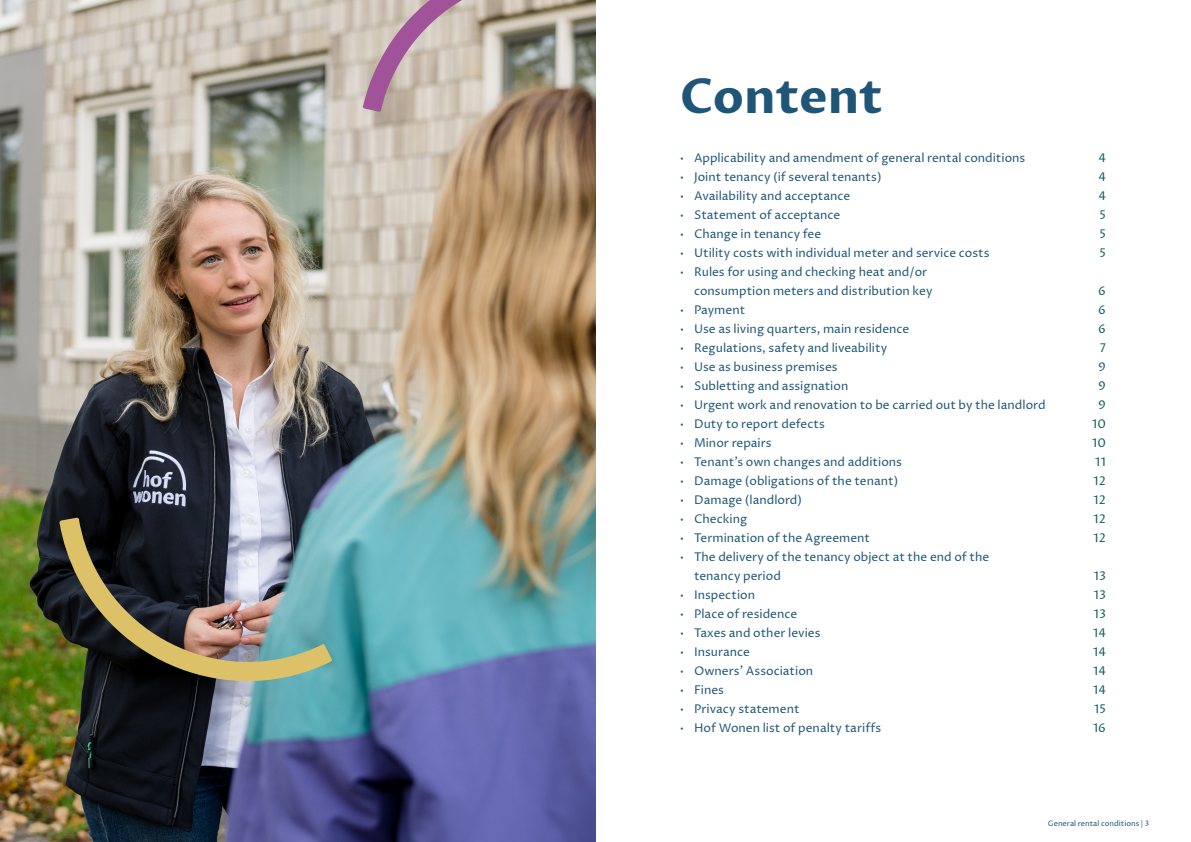
<style>
.page{position:relative;width:1191px;height:842px;background:#fff}
.page>*{position:absolute;margin:0;border:0;box-sizing:border-box;transform-origin:0 0}
.Titel__kleiner{font:700 48px "Proza Libre";letter-spacing:-.005em;color:#1f5678}
.Inleiding_hoofdstuk{font:12px/19px "Proza Libre";color:#1f5678}
.Inleiding_hoofdstuk-2{font:12px "Proza Libre";color:#0f595e}
.t1{font:7.5px "Proza Libre";color:#1f5678}
</style>
<div class="page">
<img style="left:0;top:0;width:595px;height:842px">
<img style="left:59px;top:518px;width:273px;height:189px">
<svg style="left:363px;top:0;width:233px;height:112px;background:#b1a29c"></svg>
<p class="Titel__kleiner" style="left:680px;top:66px;width:205px">Content</p>
<p class="Inleiding_hoofdstuk" style="left:680px;top:148px;width:347px">• Applicability and amendment of general rental conditions</p>
<p class="Inleiding_hoofdstuk-2" style="left:1098px;top:150px;width:9px">4</p>
<p class="Inleiding_hoofdstuk" style="left:680px;top:167px;width:203px">• Joint tenancy (if several tenants)</p>
<p class="Inleiding_hoofdstuk-2" style="left:1098px;top:169px;width:9px">4</p>
<p class="Inleiding_hoofdstuk" style="left:680px;top:186px;width:172px">• Availability and acceptance</p>
<p class="Inleiding_hoofdstuk-2" style="left:1098px;top:188px;width:9px">4</p>
<p class="Inleiding_hoofdstuk" style="left:680px;top:205px;width:162px">• Statement of acceptance</p>
<p class="Inleiding_hoofdstuk-2" style="left:1099px;top:207px;width:8px">5</p>
<p class="Inleiding_hoofdstuk" style="left:680px;top:224px;width:143px">• Change in tenancy fee</p>
<p class="Inleiding_hoofdstuk-2" style="left:1099px;top:226px;width:8px">5</p>
<p class="Inleiding_hoofdstuk" style="left:680px;top:243px;width:311px">• Utility costs with individual meter and service costs</p>
<p class="Inleiding_hoofdstuk-2" style="left:1099px;top:245px;width:8px">5</p>
<p class="Inleiding_hoofdstuk" style="left:694px;top:262px;width:240px;text-indent:-14px">• Rules for using and checking heat and/or consumption meters and distribution key</p>
<p class="Inleiding_hoofdstuk-2" style="left:1098px;top:283px;width:9px">6</p>
<p class="Inleiding_hoofdstuk" style="left:680px;top:300px;width:67px">• Payment</p>
<p class="Inleiding_hoofdstuk-2" style="left:1098px;top:302px;width:9px">6</p>
<p class="Inleiding_hoofdstuk" style="left:680px;top:319px;width:231px">• Use as living quarters, main residence</p>
<p class="Inleiding_hoofdstuk-2" style="left:1098px;top:321px;width:9px">6</p>
<p class="Inleiding_hoofdstuk" style="left:680px;top:338px;width:209px">• Regulations, safety and liveability</p>
<p class="Inleiding_hoofdstuk-2" style="left:1099px;top:340px;width:8px">7</p>
<p class="Inleiding_hoofdstuk" style="left:680px;top:357px;width:159px">• Use as business premises</p>
<p class="Inleiding_hoofdstuk" style="left:1098px;top:357px;width:9px">9</p>
<p class="Inleiding_hoofdstuk" style="left:680px;top:376px;width:170px">• Subletting and assignation</p>
<p class="Inleiding_hoofdstuk-2" style="left:1098px;top:378px;width:9px">9</p>
<p class="Inleiding_hoofdstuk" style="left:680px;top:395px;width:367px">• Urgent work and renovation to be carried out by the landlord</p>
<p class="Inleiding_hoofdstuk-2" style="left:1098px;top:397px;width:9px">9</p>
<p class="Inleiding_hoofdstuk" style="left:680px;top:414px;width:147px">• Duty to report defects</p>
<p class="Inleiding_hoofdstuk-2" style="left:1091px;top:416px;width:16px">10</p>
<p class="Inleiding_hoofdstuk" style="left:680px;top:433px;width:93px">• Minor repairs</p>
<p class="Inleiding_hoofdstuk-2" style="left:1091px;top:435px;width:16px">10</p>
<p class="Inleiding_hoofdstuk" style="left:680px;top:452px;width:224px">• Tenant’s own changes and additions</p>
<p class="Inleiding_hoofdstuk-2" style="left:1095px;top:454px;width:13px">11</p>
<p class="Inleiding_hoofdstuk" style="left:680px;top:471px;width:220px">• Damage (obligations of the tenant)</p>
<p class="Inleiding_hoofdstuk-2" style="left:1093px;top:473px;width:14px">12</p>
<p class="Inleiding_hoofdstuk" style="left:680px;top:490px;width:124px">• Damage (landlord)</p>
<p class="Inleiding_hoofdstuk-2" style="left:1093px;top:492px;width:14px">12</p>
<p class="Inleiding_hoofdstuk" style="left:680px;top:509px;width:69px">• Checking</p>
<p class="Inleiding_hoofdstuk-2" style="left:1093px;top:511px;width:14px">12</p>
<p class="Inleiding_hoofdstuk" style="left:680px;top:528px;width:192px">• Termination of the Agreement</p>
<p class="Inleiding_hoofdstuk-2" style="left:1093px;top:530px;width:14px">12</p>
<p class="Inleiding_hoofdstuk" style="left:694px;top:547px;width:297px;text-indent:-14px">• The delivery of the tenancy object at the end of the tenancy period</p>
<p class="Inleiding_hoofdstuk-2" style="left:1093px;top:568px;width:14px">13</p>
<p class="Inleiding_hoofdstuk" style="left:680px;top:585px;width:77px">• Inspection</p>
<p class="Inleiding_hoofdstuk-2" style="left:1093px;top:587px;width:14px">13</p>
<p class="Inleiding_hoofdstuk" style="left:680px;top:604px;width:119px">• Place of residence</p>
<p class="Inleiding_hoofdstuk-2" style="left:1093px;top:606px;width:14px">13</p>
<p class="Inleiding_hoofdstuk" style="left:680px;top:623px;width:142px">• Taxes and other levies</p>
<p class="Inleiding_hoofdstuk-2" style="left:1092px;top:625px;width:15px">14</p>
<p class="Inleiding_hoofdstuk" style="left:680px;top:642px;width:72px">• Insurance</p>
<p class="Inleiding_hoofdstuk-2" style="left:1092px;top:644px;width:15px">14</p>
<p class="Inleiding_hoofdstuk" style="left:680px;top:661px;width:135px">• Owners’ Association</p>
<p class="Inleiding_hoofdstuk-2" style="left:1092px;top:663px;width:15px">14</p>
<p class="Inleiding_hoofdstuk" style="left:680px;top:680px;width:46px">• Fines</p>
<p class="Inleiding_hoofdstuk-2" style="left:1092px;top:682px;width:15px">14</p>
<p class="Inleiding_hoofdstuk" style="left:680px;top:699px;width:121px">• Privacy statement</p>
<p class="Inleiding_hoofdstuk-2" style="left:1094px;top:701px;width:14px">15</p>
<p class="Inleiding_hoofdstuk" style="left:680px;top:718px;width:203px">• Hof Wonen list of penalty tariffs</p>
<p class="Inleiding_hoofdstuk-2" style="left:1092px;top:720px;width:15px">16</p>
<p class="t1" style="left:1048px;top:818px;width:103px">General rental conditions | 3</p>
</div>
